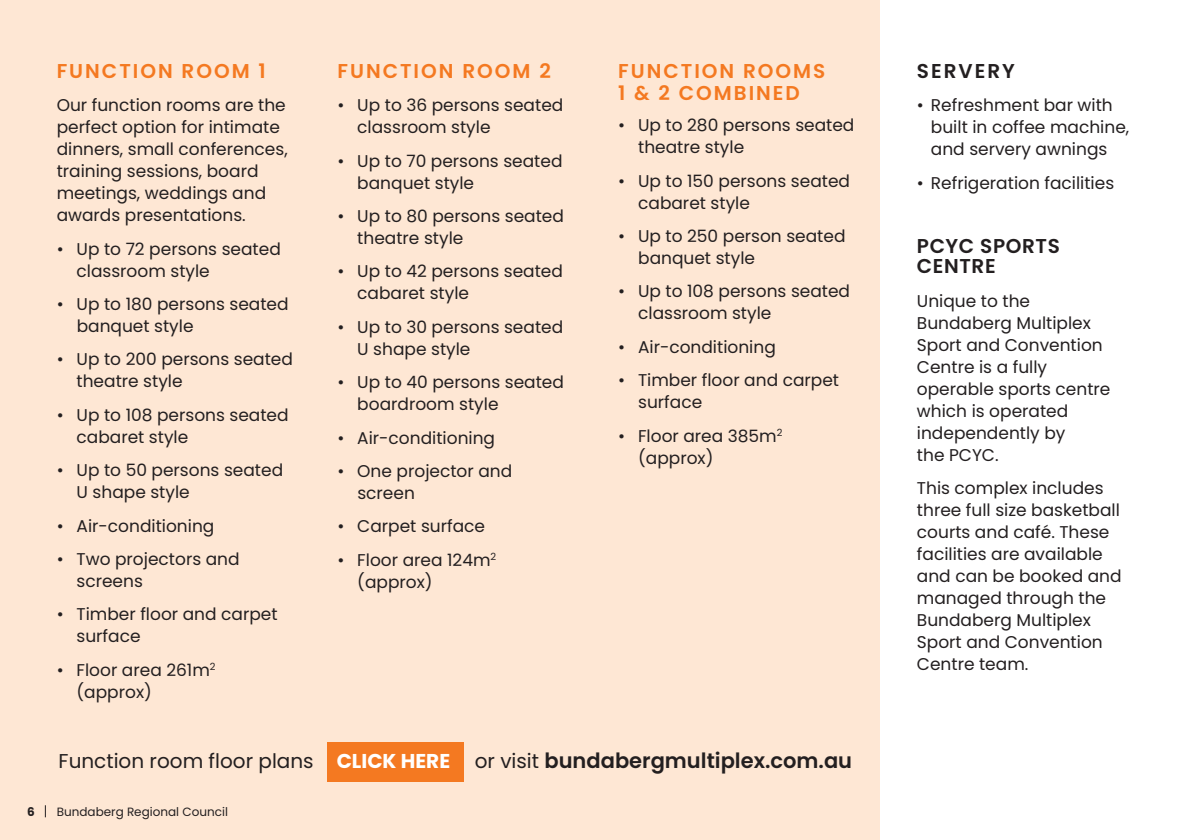
<style>
.page{position:relative;width:1191px;height:840px;background:#fff}
.page>*{position:absolute;margin:0;border:0;box-sizing:border-box;transform-origin:0 0}
.t1{font:600 21px "Poppins";color:#231f20}
.t2{font:600 20px/22px "Poppins";letter-spacing:.1em;color:#f47921}
.t3{font:20px "Poppins";color:#231f20}
.t4{font:600 20px/20px "Poppins";letter-spacing:.03em;color:#231f20}
.t5{font:700 20px "Poppins";color:#fff}
.t6{font:600 20px "Poppins";letter-spacing:.1em;color:#231f20}
.t7{font:17px/22px "Poppins";color:#231f20}
.t8{font:12px "Poppins";color:#231f20}
.t9{font:700 12px "Poppins";color:#231f20}
.s1{font-weight:400;font-size:20px}
</style>
<div class="page">
<div style="left:0;top:0;width:879px;height:839px;background:#fee7d4"></div>
<div style="left:327px;top:741px;width:136px;height:40px;background:#f47921"></div>
<p class="t2" style="left:57px;top:60px;width:211px">FUNCTION ROOM 1</p>
<p class="t7" style="left:57px;top:94px;width:232px">Our function rooms are the perfect option for intimate dinners, small conferences, training sessions, board meetings, weddings and awards presentations.</p>
<p class="t7" style="left:77px;top:237px;width:206px;text-indent:-20px">• Up to 72 persons seated classroom style</p>
<p class="t7" style="left:77px;top:293px;width:213px;text-indent:-20px">• Up to 180 persons seated banquet style</p>
<p class="t7" style="left:77px;top:348px;width:218px;text-indent:-20px">• Up to 200 persons seated theatre style</p>
<p class="t7" style="left:77px;top:403px;width:214px;text-indent:-20px">• Up to 108 persons seated cabaret style</p>
<p class="t7" style="left:77px;top:459px;width:208px;text-indent:-20px">• Up to 50 persons seated<br>U shape style</p>
<p class="t7" style="left:57px;top:514px;width:159px">• Air-conditioning</p>
<p class="t7" style="left:77px;top:548px;width:165px;text-indent:-20px">• Two projectors and screens</p>
<p class="t7" style="left:77px;top:603px;width:202px;text-indent:-20px">• Timber floor and carpet surface</p>
<p class="t7" style="left:77px;top:658px;width:141px;text-indent:-20px">• Floor area 261m<sup>2 </sup>(approx)</p>
<p class="t2" style="left:337px;top:60px;width:215px">FUNCTION ROOM 2</p>
<p class="t7" style="left:357px;top:94px;width:208px;text-indent:-20px">• Up to 36 persons seated classroom style</p>
<p class="t7" style="left:357px;top:150px;width:207px;text-indent:-20px">• Up to 70 persons seated banquet style</p>
<p class="t7" style="left:357px;top:205px;width:208px;text-indent:-20px">• Up to 80 persons seated theatre style</p>
<p class="t7" style="left:357px;top:260px;width:207px;text-indent:-20px">• Up to 42 persons seated cabaret style</p>
<p class="t7" style="left:357px;top:316px;width:207px;text-indent:-20px">• Up to 30 persons seated<br>U shape style</p>
<p class="t7" style="left:357px;top:371px;width:208px;text-indent:-20px">• Up to 40 persons seated boardroom style</p>
<p class="t7" style="left:337px;top:426px;width:159px">• Air-conditioning</p>
<p class="t7" style="left:357px;top:460px;width:156px;text-indent:-20px">• One projector and screen</p>
<p class="t7" style="left:337px;top:515px;width:149px">• Carpet surface</p>
<p class="t7" style="left:357px;top:548px;width:140px;text-indent:-20px">• Floor area 124m<sup>2 </sup>(approx)</p>
<p class="t2" style="left:618px;top:60px;width:209px">FUNCTION ROOMS<br>1 &amp; 2 COMBINED</p>
<p class="t7" style="left:638px;top:114px;width:218px;text-indent:-20px">• Up to 280 persons seated theatre style</p>
<p class="t7" style="left:638px;top:170px;width:213px;text-indent:-20px">• Up to 150 persons seated cabaret style</p>
<p class="t7" style="left:638px;top:225px;width:209px;text-indent:-20px">• Up to 250 person seated banquet style</p>
<p class="t7" style="left:638px;top:280px;width:213px;text-indent:-20px">• Up to 108 persons seated classroom style</p>
<p class="t7" style="left:618px;top:336px;width:159px">• Air-conditioning</p>
<p class="t7" style="left:638px;top:369px;width:202px;text-indent:-20px">• Timber floor and carpet surface</p>
<p class="t7" style="left:638px;top:424px;width:146px;text-indent:-20px">• Floor area 385m<sup>2 </sup>(approx)</p>
<p class="t3" style="left:59px;top:749px;width:257px">Function room floor plans</p>
<p class="t1" style="left:475px;top:748px;width:379px"><span class="s1">or visit</span> bundabergmultiplex.com.au</p>
<p class="t5" style="left:337px;top:748px;width:115px">CLICK HERE</p>
<p class="t9" style="left:27px;top:804px;width:9px">6</p>
<p class="t8" style="left:57px;top:804px;width:173px">Bundaberg Regional Council</p>
<p class="t6" style="left:917px;top:59px;width:100px">SERVERY</p>
<p class="t7" style="left:931px;top:94px;width:200px;text-indent:-14px">• Refreshment bar with built in coffee machine, and servery awnings</p>
<p class="t7" style="left:917px;top:172px;width:199px">• Refrigeration facilities</p>
<p class="t4" style="left:917px;top:236px;width:144px">PCYC SPORTS<br>CENTRE</p>
<p class="t7" style="left:917px;top:289px;width:195px">Unique to the<br>Bundaberg Multiplex<br>Sport and Convention<br>Centre is a fully operable sports centre which is operated independently by<br>the PCYC.</p>
<p class="t7" style="left:917px;top:477px;width:206px">This complex includes three full size basketball courts and café. These facilities are available and can be booked and managed through the<br>Bundaberg Multiplex<br>Sport and Convention<br>Centre team.</p>
</div>
